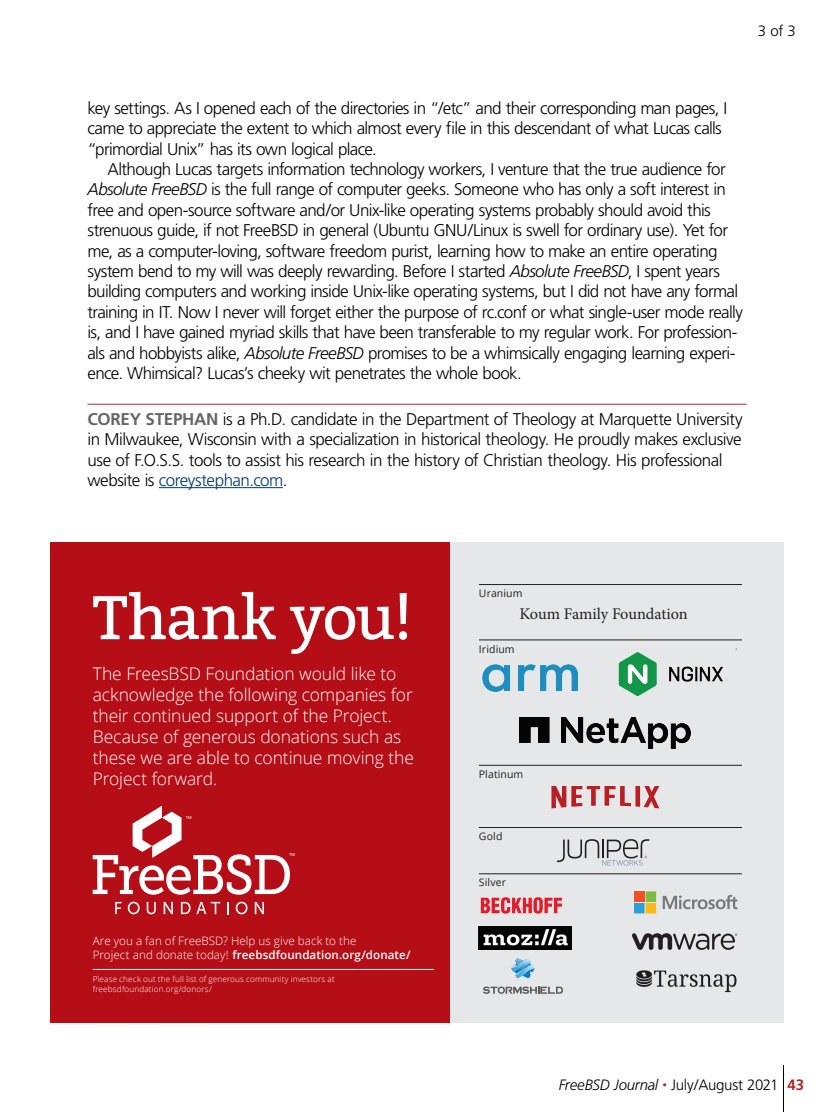
<style>
.page{position:relative;width:834px;height:1112px;background:#fff}
.page>*{position:absolute;margin:0;border:0;box-sizing:border-box;transform-origin:0 0}
.t1{font:61.45px "Bitter";letter-spacing:-.02em;color:#fff}
.t2{font:300 17.4px/20.9px "Open Sans";letter-spacing:-.005em;color:#fff}
.body_copy{font:300 17px/20.4px "Frutiger";letter-spacing:-.04em;color:#000}
.author_bio{font:300 17px/20.4px "Frutiger";letter-spacing:-.03em;color:#000}
.t3{font:16.25px "Minion Pro";letter-spacing:-.005em;color:#231f20}
.t4{font:300 15px "Frutiger";letter-spacing:-.02em;color:#000}
.t5{font:300 11.6px/13.9px "Open Sans";letter-spacing:.005em;color:#fff}
.t6{font:10.45px "Open Sans";letter-spacing:.01em;color:#231f20}
.t7{font:300 8.1px/9.8px "Open Sans";letter-spacing:.02em;color:#fff}
.t8{font:4.1px "Helvetica Neue LT Std";color:#fff}
.s1{font-style:italic}
.s2{font-weight:700;color:#666}
.s3{color:#013972}
.s4{font-weight:600}
.s5{font-style:italic;font-size:9px;color:#ac2b28}
.s6{font-weight:700;color:#ac2b28}
</style>
<div class="page">
<hr style="left:783px;top:1065px;width:1px;height:47px;background:#000">
<hr style="left:88px;top:404px;width:658px;height:1px;background:#ac2b28">
<hr style="left:159px;top:487px;width:124px;height:1px;background:#013972">
<div style="left:51px;top:543px;width:733px;height:480px;background:#b50e16"></div>
<div style="left:451px;top:543px;width:333px;height:480px;background:#e6e7e9"></div>
<hr style="left:479px;top:584px;width:263px;height:1px;background:#231f20">
<hr style="left:479px;top:640px;width:263px;height:1px;background:#231f20">
<hr style="left:479px;top:874px;width:263px;height:1px;background:#231f20">
<svg style="left:632px;top:933px;width:105px;height:17px"></svg>
<img style="left:636px;top:971px;width:101px;height:22px">
<svg style="left:115px;top:902px;width:7px;height:12px"></svg>
<svg style="left:128px;top:902px;width:12px;height:12px"></svg>
<svg style="left:147px;top:902px;width:9px;height:12px"></svg>
<svg style="left:164px;top:902px;width:9px;height:12px"></svg>
<svg style="left:181px;top:902px;width:39px;height:12px"></svg>
<svg style="left:227px;top:902px;width:1px;height:12px"></svg>
<svg style="left:236px;top:902px;width:12px;height:12px"></svg>
<svg style="left:255px;top:902px;width:9px;height:12px"></svg>
<svg style="left:93px;top:806px;width:197px;height:89px"></svg>
<hr style="left:93px;top:969px;width:341px;height:1px;background:#fff">
<hr style="left:479px;top:765px;width:263px;height:1px;background:#231f20">
<svg style="left:551px;top:786px;width:108px;height:22px"></svg>
<svg style="left:483px;top:987px;width:80px;height:7px"></svg>
<svg style="left:511px;top:958px;width:24px;height:20px"></svg>
<img style="left:480px;top:897px;width:83px;height:17px">
<hr style="left:479px;top:827px;width:263px;height:1px;background:#231f20">
<svg style="left:663px;top:895px;width:74px;height:14px"></svg>
<svg style="left:634px;top:891px;width:22px;height:22px"></svg>
<svg style="left:557px;top:839px;width:92px;height:27px"></svg>
<img style="left:618px;top:648px;width:119px;height:48px">
<img style="left:483px;top:665px;width:94px;height:27px">
<img style="left:479px;top:926px;width:92px;height:24px">
<img style="left:519px;top:718px;width:171px;height:31px">
<p class="t4" style="left:758px;top:22px;width:40px">3 of 3</p>
<p class="body_copy" style="left:88px;top:98px;width:641px">key settings. As I opened each of the directories in “/etc” and their corresponding man pages, I came to appreciate the extent to which almost every file in this descendant of what Lucas calls “primordial Unix” has its own logical place.</p>
<p class="body_copy" style="left:88px;top:159px;width:657px;text-indent:20px">Although Lucas targets information technology workers, I venture that the true audience for <span class="s1">Absolute FreeBSD</span> is the full range of computer geeks. Someone who has only a soft interest in free and open-source software and/or Unix-like operating systems probably should avoid this strenuous guide, if not FreeBSD in general (Ubuntu GNU/Linux is swell for ordinary use). Yet for me, as a computer-loving, software freedom purist, learning how to make an entire operating system bend to my will was deeply rewarding. Before I started <span class="s1">Absolute FreeBSD</span>, I spent years building computers and working inside Unix-like operating systems, but I did not have any formal training in IT. Now I never will forget either the purpose of rc.conf or what single-user mode really is, and I have gained myriad skills that have been transferable to my regular work. For profession&shy;als and hobbyists alike, <span class="s1">Absolute FreeBSD</span> promises to be a whimsically engaging learning experi&shy;ence. Whimsical? Lucas’s cheeky wit penetrates the whole book.</p>
<p class="author_bio" style="left:88px;top:409px;width:657px"><span class="s2">COREY STEPHAN</span> is a Ph.D. candidate in the Department of Theology at Marquette University in Milwaukee, Wisconsin with a specialization in historical theology. He proudly makes exclusive use of F.O.S.S. tools to assist his research in the history of Christian theology. His professional website is <span class="s3">coreystephan.com</span>.</p>
<p class="t1" style="left:93px;top:582px;width:322px">Thank you!</p>
<p class="t2" style="left:93px;top:663px;width:323px">The FreesBSD Foundation would like to acknowledge the following companies for their continued support of the Project.<br>Because of generous donations such as these we are able to continue moving the Project forward.</p>
<p class="t8" style="left:186px;top:815px;width:7px">TM</p>
<p class="t8" style="left:289px;top:852px;width:7px">TM</p>
<p class="t5" style="left:93px;top:934px;width:319px">Are you a fan of FreeBSD? Help us give back to the<br>Project and donate today! <span class="s4">freebsdfoundation.org/donate/</span></p>
<p class="t7" style="left:93px;top:974px;width:244px">Please check out the full list of generous community investors at freebsdfoundation.org/donors/</p>
<p class="t6" style="left:479px;top:586px;width:45px">Uranium</p>
<p class="t3" style="left:519px;top:603px;width:170px">Koum Family Foundation</p>
<p class="t6" style="left:479px;top:642px;width:37px">Iridium</p>
<p class="t6" style="left:479px;top:767px;width:46px">Platinum</p>
<p class="t6" style="left:479px;top:829px;width:25px">Gold</p>
<p class="t6" style="left:479px;top:876px;width:29px">Silver</p>
<p class="t4" style="left:559px;top:1077px;width:247px"><span class="s1">FreeBSD Journal</span> <span class="s5">•</span> July/August 2021 <span class="s6">43</span></p>
</div>
